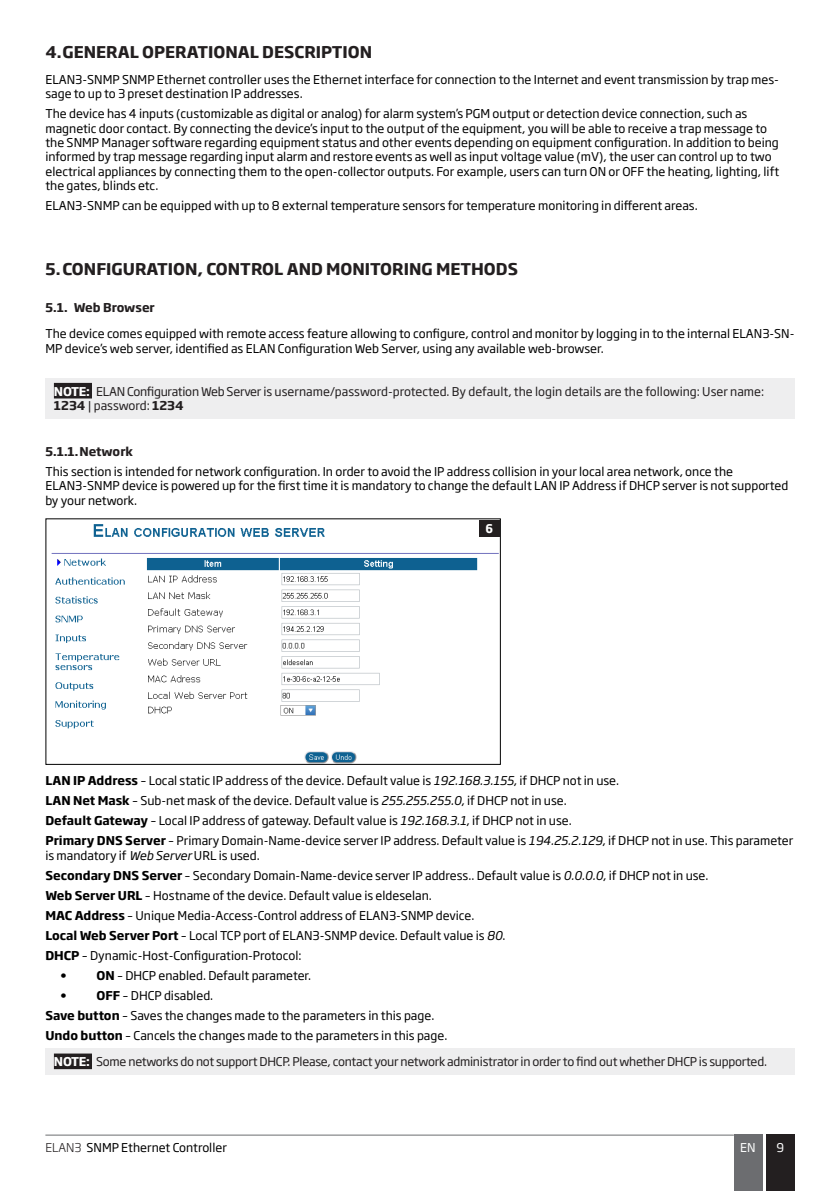
<style>
.page{position:relative;width:840px;height:1191px;background:#fff}
.page>*{position:absolute;margin:0;border:0;box-sizing:border-box;transform-origin:0 0}
.t1{font:700 16px "Soho Gothic Pro";color:#231f20}
.Paragraph_Style_3{font:12px/14.4px "Soho Gothic Pro";color:#000}
.t2{font:12px/14.4px "Soho Gothic Pro";color:#231f20}
.t3{font:12px "Soho Gothic Pro";letter-spacing:-.02em;color:#231f20}
.t4{font:700 12px "Soho Gothic Pro";color:#231f20}
.t5{font:12px "Soho Gothic Pro";color:#fff}
.t6{font:700 12px "Soho Gothic Pro";color:#000}
.t7{font:700 12px "Neo Sans Pro";color:#fff}
.s1{font-weight:700;color:#fff}
.s2{font-weight:700}
.s3{font-style:italic}
.s4{font-weight:300;color:#231f20}
</style>
<div class="page">
<div style="left:765px;top:1134px;width:29px;height:57px;background:#231f20"></div>
<div style="left:733px;top:1134px;width:28px;height:57px;background:#6c6d70"></div>
<hr style="left:45px;top:1134px;width:688px;height:1px;background:#6c6d70">
<div style="left:45px;top:378px;width:749px;height:40px;background:#eeeeef"></div>
<div style="left:54px;top:383px;width:38px;height:15px;background:#231f20"></div>
<img style="left:51px;top:524px;width:447px;height:239px">
<div style="left:45px;top:518px;width:455px;height:247px;border:1px solid #000"></div>
<div style="left:478px;top:520px;width:21px;height:16px;background:#231f20"></div>
<div style="left:45px;top:1048px;width:749px;height:26px;background:#eeeeef"></div>
<div style="left:54px;top:1053px;width:38px;height:16px;background:#231f20"></div>
<p class="t1" style="left:45px;top:39px;width:328px">4.GENERAL OPERATIONAL DESCRIPTION</p>
<p class="Paragraph_Style_3" style="left:45px;top:71px;width:734px">ELAN3-SNMP SNMP Ethernet controller uses the Ethernet interface for connection to the Internet and event transmission by trap mes&shy;sage to up to 3 preset destination IP addresses.</p>
<p class="Paragraph_Style_3" style="left:45px;top:106px;width:735px">The device has 4 inputs (customizable as digital or analog) for alarm system’s PGM output or detection device connection, such as magnetic door contact. By connecting the device’s input to the output of the equipment, you will be able to receive a trap message to the SNMP Manager software regarding equipment status and other events depending on equipment configuration. In addition to being informed by trap message regarding input alarm and restore events as well as input voltage value (mV), the user can control up to two electrical appliances by connecting them to the open-collector outputs. For example, users can turn ON or OFF the heating, lighting, lift the gates, blinds etc.</p>
<p class="Paragraph_Style_3" style="left:45px;top:198px;width:653px">ELAN3-SNMP can be equipped with up to 8 external temperature sensors for temperature monitoring in different areas.</p>
<p class="t1" style="left:45px;top:257px;width:474px">5.CONFIGURATION, CONTROL AND MONITORING METHODS</p>
<p class="t4" style="left:45px;top:298px;width:111px">5.1. Web Browser</p>
<p class="Paragraph_Style_3" style="left:45px;top:326px;width:750px">The device comes equipped with remote access feature allowing to configure, control and monitor by logging in to the internal ELAN3-SN-<br>MP device’s web server, identified as ELAN Configuration Web Server, using any available web-browser.</p>
<p class="t2" style="left:54px;top:383px;width:711px"><span class="s1">NOTE:</span> ELAN Configuration Web Server is username/password-protected. By default, the login details are the following: User name:<br><span class="s2">1234</span> | password: <span class="s2">1234</span></p>
<p class="t4" style="left:45px;top:442px;width:89px">5.1.1.Network</p>
<p class="Paragraph_Style_3" style="left:45px;top:463px;width:744px">This section is intended for network configuration. In order to avoid the IP address collision in your local area network, once the<br>ELAN3-SNMP device is powered up for the first time it is mandatory to change the default LAN IP Address if DHCP server is not supported by your network.</p>
<p class="t7" style="left:485px;top:520px;width:9px">6</p>
<p class="Paragraph_Style_3" style="left:45px;top:772px;width:575px"><span class="s2">LAN IP Address</span> – Local static IP address of the device. Default value is <span class="s3">192.168.3.155</span>, if DHCP not in use.</p>
<p class="Paragraph_Style_3" style="left:45px;top:792px;width:522px"><span class="s2">LAN Net Mask</span> – Sub-net mask of the device. Default value is <span class="s3">255.255.255.0</span>, if DHCP not in use.</p>
<p class="Paragraph_Style_3" style="left:45px;top:813px;width:527px"><span class="s2">Default Gateway</span> – Local IP address of gateway. Default value is <span class="s3">192.168.3.1</span>, if DHCP not in use.</p>
<p class="Paragraph_Style_3" style="left:45px;top:833px;width:749px"><span class="s2">Primary DNS Server</span> – Primary Domain-Name-device server IP address. Default value is <span class="s3">194.25.2.129</span>, if DHCP not in use. This parameter is mandatory if <span class="s3">Web Server</span> URL is used.</p>
<p class="Paragraph_Style_3" style="left:45px;top:867px;width:664px"><span class="s2">Secondary DNS Server</span> – Secondary Domain-Name-device server IP address.. Default value is <span class="s3">0.0.0.0</span>, if DHCP not in use.</p>
<p class="Paragraph_Style_3" style="left:45px;top:887px;width:388px"><span class="s2">Web Server URL</span> – Hostname of the device. Default value is eldeselan.</p>
<p class="Paragraph_Style_3" style="left:45px;top:907px;width:430px"><span class="s2">MAC Address</span> – Unique Media-Access-Control address of ELAN3-SNMP device.</p>
<p class="Paragraph_Style_3" style="left:45px;top:927px;width:461px"><span class="s2">Local Web Server Port</span> – Local TCP port of ELAN3-SNMP device. Default value is <span class="s3">80</span>.</p>
<p class="Paragraph_Style_3" style="left:45px;top:947px;width:257px"><span class="s2">DHCP</span> – Dynamic-Host-Configuration-Protocol:</p>
<p class="t6" style="left:60px;top:966px;width:8px">•</p>
<p class="Paragraph_Style_3" style="left:96px;top:967px;width:216px"><span class="s2">ON</span> – DHCP enabled. Default parameter.</p>
<p class="t6" style="left:60px;top:986px;width:8px">•</p>
<p class="Paragraph_Style_3" style="left:96px;top:987px;width:118px"><span class="s2">OFF</span> – DHCP disabled.</p>
<p class="Paragraph_Style_3" style="left:45px;top:1008px;width:390px"><span class="s2">Save button</span> – Saves the changes made to the parameters in this page.</p>
<p class="Paragraph_Style_3" style="left:45px;top:1028px;width:403px"><span class="s2">Undo button</span> – Cancels the changes made to the parameters in this page.</p>
<p class="t3" style="left:54px;top:1052px;width:714px"><span class="s1">NOTE:</span> Some networks do not support DHCP. Please, contact your network administrator in order to find out whether DHCP is supported.</p>
<p class="Paragraph_Style_3" style="left:45px;top:1139px;width:183px"><span class="s4">ELAN3</span> SNMP Ethernet Controller</p>
<p class="t5" style="left:739px;top:1138px;width:17px">EN</p>
<p class="t5" style="left:776px;top:1137px;width:9px">9</p>
</div>
